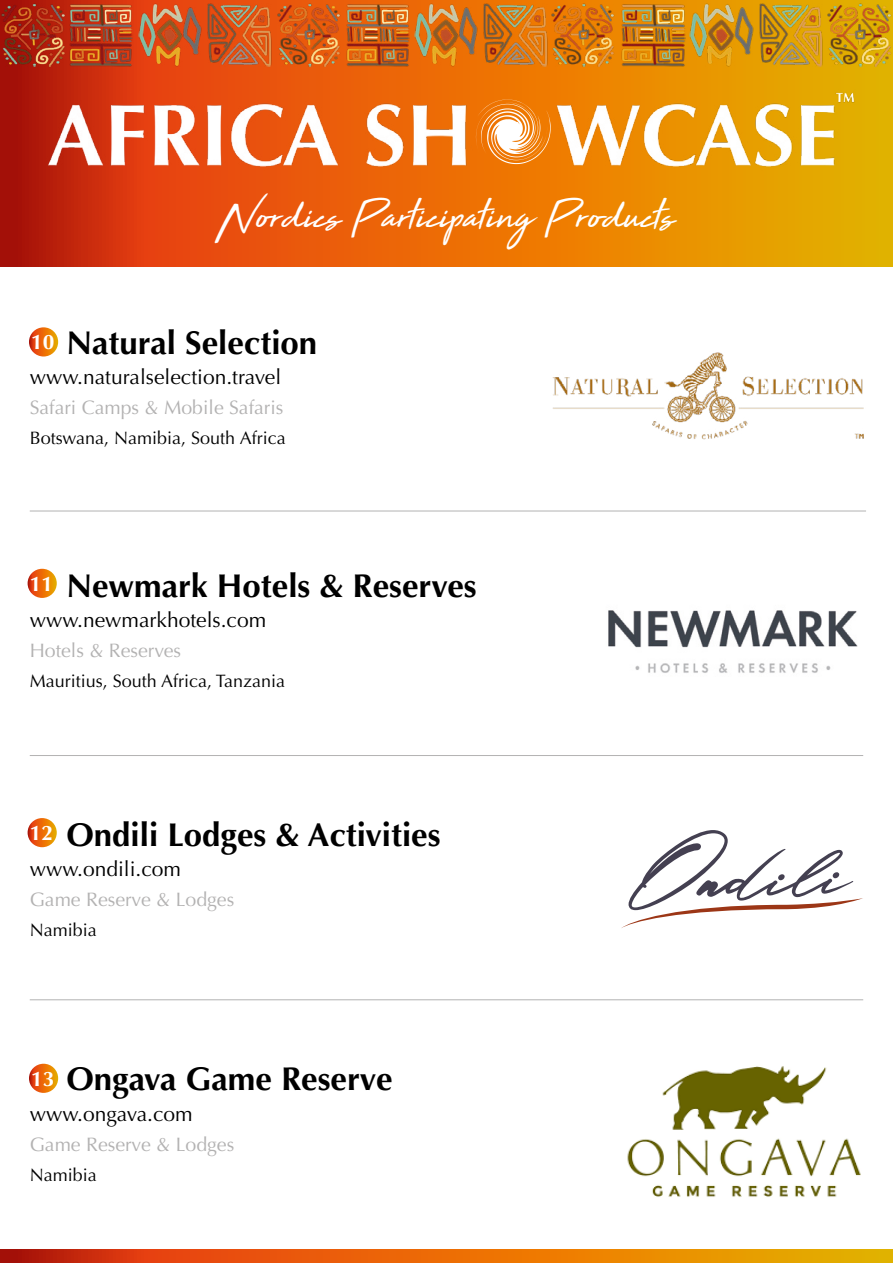
<style>
.page{position:relative;width:893px;height:1263px;background:#fff}
.page>*{position:absolute;margin:0;border:0;box-sizing:border-box;transform-origin:0 0}
.t1{font:48px "High Tide";color:#fff}
.t2{font:700 33px "Optima";color:#000}
.t3{font:21px "Optima";color:#000}
.t4{font:700 21px "Optima";color:#fff}
.t5{font:19.5px "Optima";color:#b3b2b2}
.t6{font:18px "Optima";color:#000}
</style>
<div class="page">
<svg style="left:0;top:1250px;width:893px;height:13px;background:#e36b06"></svg>
<hr style="left:30px;top:511px;width:836px;height:1px;background:#b3b2b2">
<hr style="left:30px;top:755px;width:833px;height:1px;background:#b3b2b2">
<hr style="left:30px;top:999px;width:833px;height:1px;background:#b3b2b2">
<svg style="left:0;top:0;width:893px;height:266px;background:#e16a06"></svg>
<img style="left:34px;top:89px;width:839px;height:86px">
<svg style="left:476px;top:99px;width:75px;height:65px"></svg>
<img style="left:551px;top:3px;width:64px;height:64px">
<img style="left:346px;top:3px;width:63px;height:64px">
<img style="left:484px;top:3px;width:63px;height:64px">
<img style="left:414px;top:3px;width:64px;height:64px">
<img style="left:277px;top:3px;width:64px;height:64px">
<img style="left:69px;top:3px;width:63px;height:64px">
<img style="left:208px;top:3px;width:63px;height:64px">
<img style="left:138px;top:3px;width:64px;height:64px">
<img style="left:2px;top:3px;width:63px;height:64px">
<img style="left:622px;top:3px;width:63px;height:64px">
<img style="left:759px;top:3px;width:64px;height:64px">
<img style="left:690px;top:3px;width:63px;height:64px">
<img style="left:828px;top:3px;width:63px;height:64px">
<img style="left:552px;top:352px;width:312px;height:88px">
<svg style="left:29px;top:327px;width:29px;height:29px"></svg>
<img style="left:608px;top:610px;width:250px;height:63px">
<svg style="left:28px;top:569px;width:29px;height:29px"></svg>
<svg style="left:621px;top:830px;width:242px;height:98px"></svg>
<svg style="left:28px;top:818px;width:29px;height:29px"></svg>
<img style="left:627px;top:1066px;width:234px;height:131px">
<svg style="left:29px;top:1064px;width:29px;height:29px"></svg>
<h1 class="t1" style="left:219px;top:182px;width:456px">Nordics Participating Products</h1>
<p class="t2" style="left:66px;top:324px;width:252px">Natural Selection</p>
<p class="t3" style="left:30px;top:365px;width:253px">www.naturalselection.travel</p>
<p class="t5" style="left:30px;top:396px;width:255px">Safari Camps &amp; Mobile Safaris</p>
<p class="t6" style="left:30px;top:428px;width:257px">Botswana, Namibia, South Africa</p>
<p class="t4" style="left:31px;top:330px;width:25px">10</p>
<p class="t2" style="left:66px;top:566px;width:412px">Newmark Hotels &amp; Reserves</p>
<p class="t3" style="left:30px;top:608px;width:238px">www.newmarkhotels.com</p>
<p class="t5" style="left:30px;top:639px;width:153px">Hotels &amp; Reserves</p>
<p class="t6" style="left:30px;top:670px;width:257px">Mauritius, South Africa, Tanzania</p>
<p class="t4" style="left:30px;top:571px;width:25px">11</p>
<p class="t2" style="left:66px;top:816px;width:376px">Ondili Lodges &amp; Activities</p>
<p class="t3" style="left:30px;top:857px;width:153px">www.ondili.com</p>
<p class="t5" style="left:30px;top:888px;width:206px">Game Reserve &amp; Lodges</p>
<p class="t6" style="left:30px;top:920px;width:69px">Namibia</p>
<p class="t4" style="left:30px;top:821px;width:25px">12</p>
<p class="t2" style="left:66px;top:1060px;width:328px">Ongava Game Reserve</p>
<p class="t3" style="left:30px;top:1101px;width:165px">www.ongava.com</p>
<p class="t5" style="left:30px;top:1132px;width:206px">Game Reserve &amp; Lodges</p>
<p class="t6" style="left:30px;top:1164px;width:69px">Namibia</p>
<p class="t4" style="left:31px;top:1066px;width:25px">13</p>
</div>
